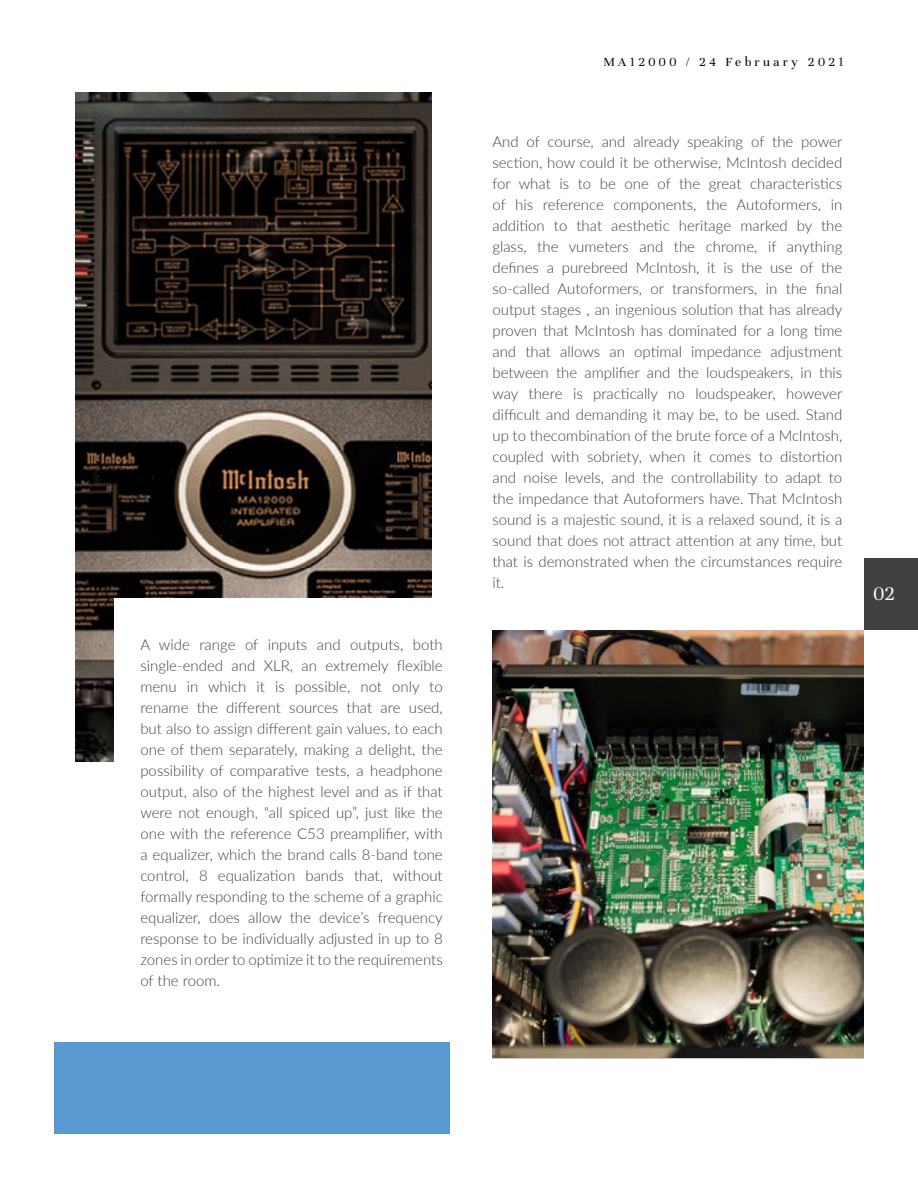
<style>
.page{position:relative;width:918px;height:1188px;background:#fff}
.page>*{position:absolute;margin:0;border:0;box-sizing:border-box;transform-origin:0 0}
.t1{font:21px "Unna";color:#fff}
.t2{font:300 15px/21px "Lato";color:#414042;text-align:justify}
.t3{font:13.5px "Unna";letter-spacing:.25em;color:#000}
</style>
<div class="page">
<div style="left:864px;top:558px;width:54px;height:72px;background:#414042"></div>
<img style="left:76px;top:92px;width:355px;height:669px">
<div style="left:114px;top:598px;width:414px;height:550px;background:#fff"></div>
<img style="left:492px;top:631px;width:372px;height:427px">
<div style="left:54px;top:1042px;width:396px;height:92px;background:#5a98d2"></div>
<p class="t2" style="left:140px;top:634px;width:304px">A wide range of inputs and outputs, both single-ended and XLR, an extremely flexible menu in which it is possible, not only to rename the different sources that are used, but also to assign different gain values, to each one of them separately, making a delight, the possibility of comparative tests, a headphone output, also of the highest level and as if that were not enough, “all spiced up”, just like the one with the reference C53 preamplifier, with a equalizer, which the brand calls 8-band tone control, 8 equalization bands that, without formally responding to the scheme of a graphic equalizer, does allow the device’s frequency response to be individually adjusted in up to 8 zones in order to optimize it to the requirements of the room.</p>
<p class="t3" style="left:603px;top:52px;width:242px">MA12000 / 24 February 2021</p>
<p class="t2" style="left:492px;top:131px;width:351px">And of course, and already speaking of the power section, how could it be otherwise, McIntosh decided for what is to be one of the great characteristics of his reference components, the Autoformers, in addition to that aesthetic heritage marked by the glass, the vumeters and the chrome, if anything defines a purebreed McIntosh, it is the use of the so-called Autoformers, or transformers, in the final output stages , an ingenious solution that has already proven that McIntosh has dominated for a long time and that allows an optimal impedance adjustment between the amplifier and the loudspeakers, in this way there is practically no loudspeaker, however difficult and demanding it may be, to be used. Stand up to thecombination of the brute force of a McIntosh, coupled with sobriety, when it comes to distortion and noise levels, and the controllability to adapt to the impedance that Autoformers have. That McIntosh sound is a majestic sound, it is a relaxed sound, it is a sound that does not attract attention at any time, but that is demonstrated when the circumstances require it.</p>
<h1 class="t1" style="left:874px;top:578px;width:23px">02</h1>
</div>
